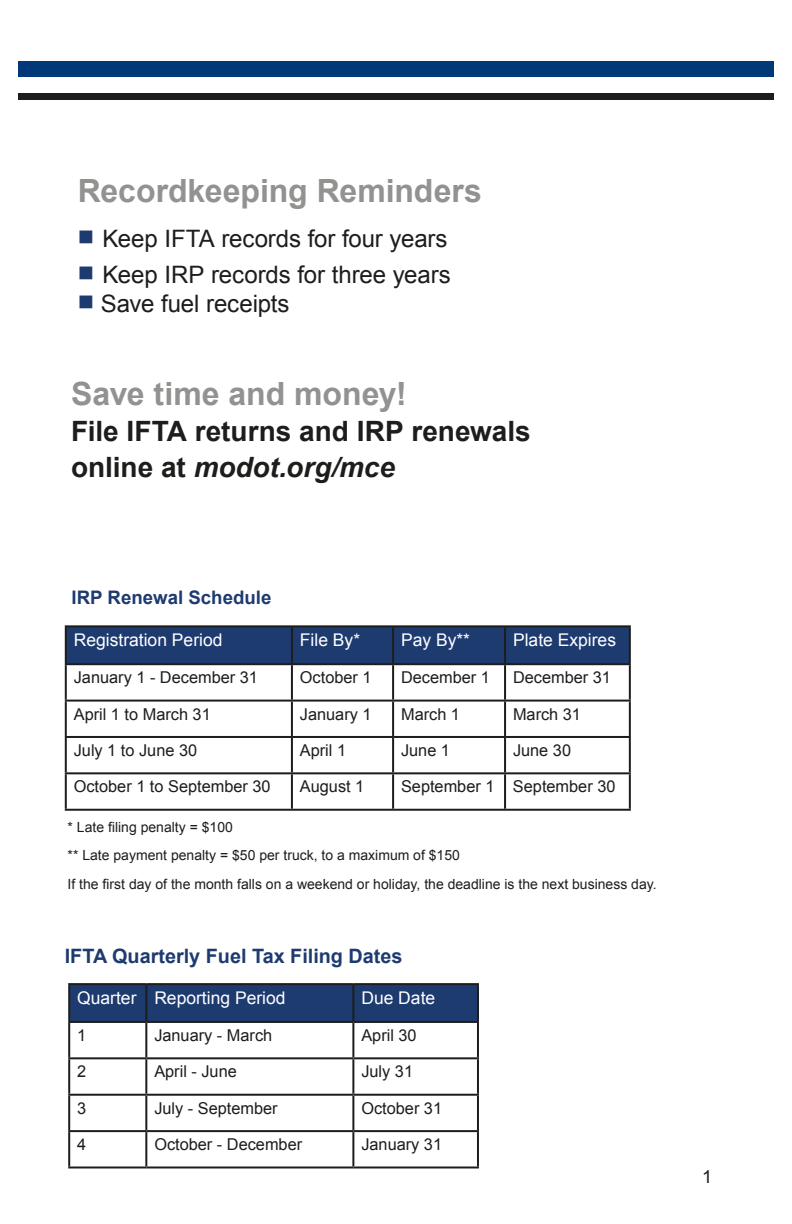
<style>
.page{position:relative;width:792px;height:1224px;background:#fff}
.page>*{position:absolute;margin:0;border:0;box-sizing:border-box;transform-origin:0 0}
.t1{font:700 32px "Arial";color:#929290}
.t2{font:700 28px/36px "Arial";color:#1d1d1b}
.t3{font:24px "Arial";letter-spacing:-.005em;color:#1d1d1b}
.t4{font:700 19.8px "Arial";color:#1e3b70}
.t5{font:700 18.6px "Arial";color:#1e3b70}
.t6{font:18px "Arial";color:#1d1d1b}
.t7{font:17.4px "Arial";color:#fff}
.t8{font:16.4px "Arial";color:#1d1d1b}
.t9{font:14px/28.8px "Arial";color:#1d1d1b}
.s1{color:#1e3b70}
.s2{font-style:italic}
</style>
<div class="page">
<div style="left:18px;top:85px;width:756px;height:15px;background:#1d1d1b"></div>
<div style="left:18px;top:78px;width:756px;height:14px;background:#fff"></div>
<div style="left:18px;top:62px;width:756px;height:15px;background:#013878"></div>
<div style="left:66px;top:626px;width:226px;height:38px;background:#1e3b70"></div>
<div style="left:292px;top:626px;width:101px;height:38px;background:#1e3b70"></div>
<div style="left:393px;top:626px;width:112px;height:38px;background:#1e3b70"></div>
<div style="left:505px;top:626px;width:125px;height:38px;background:#1e3b70"></div>
<hr style="left:65px;top:625px;width:227px;height:2px;background:#1d1d1b">
<hr style="left:65px;top:627px;width:2px;height:36px;background:#1d1d1b">
<hr style="left:292px;top:625px;width:101px;height:2px;background:#1d1d1b">
<hr style="left:291px;top:627px;width:2px;height:36px;background:#1d1d1b">
<hr style="left:393px;top:625px;width:112px;height:2px;background:#1d1d1b">
<hr style="left:392px;top:627px;width:2px;height:36px;background:#1d1d1b">
<hr style="left:505px;top:625px;width:126px;height:2px;background:#1d1d1b">
<hr style="left:504px;top:627px;width:2px;height:36px;background:#1d1d1b">
<hr style="left:629px;top:627px;width:2px;height:36px;background:#1d1d1b">
<hr style="left:65px;top:663px;width:227px;height:2px;background:#1d1d1b">
<hr style="left:65px;top:665px;width:2px;height:35px;background:#1d1d1b">
<hr style="left:292px;top:663px;width:101px;height:2px;background:#1d1d1b">
<hr style="left:291px;top:665px;width:2px;height:35px;background:#1d1d1b">
<hr style="left:393px;top:663px;width:112px;height:2px;background:#1d1d1b">
<hr style="left:392px;top:665px;width:2px;height:35px;background:#1d1d1b">
<hr style="left:505px;top:663px;width:126px;height:2px;background:#1d1d1b">
<hr style="left:504px;top:665px;width:2px;height:35px;background:#1d1d1b">
<hr style="left:629px;top:665px;width:2px;height:35px;background:#1d1d1b">
<hr style="left:65px;top:700px;width:227px;height:2px;background:#1d1d1b">
<hr style="left:65px;top:702px;width:2px;height:34px;background:#1d1d1b">
<hr style="left:292px;top:700px;width:101px;height:2px;background:#1d1d1b">
<hr style="left:291px;top:702px;width:2px;height:34px;background:#1d1d1b">
<hr style="left:393px;top:700px;width:112px;height:2px;background:#1d1d1b">
<hr style="left:392px;top:702px;width:2px;height:34px;background:#1d1d1b">
<hr style="left:505px;top:700px;width:126px;height:2px;background:#1d1d1b">
<hr style="left:504px;top:702px;width:2px;height:34px;background:#1d1d1b">
<hr style="left:629px;top:702px;width:2px;height:34px;background:#1d1d1b">
<hr style="left:65px;top:736px;width:227px;height:2px;background:#1d1d1b">
<hr style="left:65px;top:738px;width:2px;height:34px;background:#1d1d1b">
<hr style="left:292px;top:736px;width:101px;height:2px;background:#1d1d1b">
<hr style="left:291px;top:738px;width:2px;height:34px;background:#1d1d1b">
<hr style="left:393px;top:736px;width:112px;height:2px;background:#1d1d1b">
<hr style="left:392px;top:738px;width:2px;height:34px;background:#1d1d1b">
<hr style="left:505px;top:736px;width:126px;height:2px;background:#1d1d1b">
<hr style="left:504px;top:738px;width:2px;height:34px;background:#1d1d1b">
<hr style="left:629px;top:738px;width:2px;height:34px;background:#1d1d1b">
<hr style="left:65px;top:772px;width:227px;height:2px;background:#1d1d1b">
<hr style="left:65px;top:774px;width:2px;height:35px;background:#1d1d1b">
<hr style="left:292px;top:772px;width:101px;height:2px;background:#1d1d1b">
<hr style="left:291px;top:774px;width:2px;height:35px;background:#1d1d1b">
<hr style="left:393px;top:772px;width:112px;height:2px;background:#1d1d1b">
<hr style="left:392px;top:774px;width:2px;height:35px;background:#1d1d1b">
<hr style="left:505px;top:772px;width:126px;height:2px;background:#1d1d1b">
<hr style="left:504px;top:774px;width:2px;height:35px;background:#1d1d1b">
<hr style="left:629px;top:774px;width:2px;height:35px;background:#1d1d1b">
<hr style="left:65px;top:809px;width:227px;height:2px;background:#1d1d1b">
<hr style="left:292px;top:809px;width:101px;height:2px;background:#1d1d1b">
<hr style="left:393px;top:809px;width:112px;height:2px;background:#1d1d1b">
<hr style="left:505px;top:809px;width:126px;height:2px;background:#1d1d1b">
<div style="left:69px;top:984px;width:77px;height:38px;background:#1e3b70"></div>
<div style="left:146px;top:984px;width:207px;height:38px;background:#1e3b70"></div>
<div style="left:353px;top:984px;width:125px;height:38px;background:#1e3b70"></div>
<hr style="left:68px;top:983px;width:78px;height:2px;background:#1d1d1b">
<hr style="left:68px;top:985px;width:2px;height:36px;background:#1d1d1b">
<hr style="left:146px;top:983px;width:207px;height:2px;background:#1d1d1b">
<hr style="left:145px;top:985px;width:2px;height:36px;background:#1d1d1b">
<hr style="left:353px;top:983px;width:126px;height:2px;background:#1d1d1b">
<hr style="left:352px;top:985px;width:2px;height:36px;background:#1d1d1b">
<hr style="left:477px;top:985px;width:2px;height:36px;background:#1d1d1b">
<hr style="left:68px;top:1021px;width:78px;height:2px;background:#1d1d1b">
<hr style="left:68px;top:1023px;width:2px;height:34px;background:#1d1d1b">
<hr style="left:146px;top:1021px;width:207px;height:2px;background:#1d1d1b">
<hr style="left:145px;top:1023px;width:2px;height:34px;background:#1d1d1b">
<hr style="left:353px;top:1021px;width:126px;height:2px;background:#1d1d1b">
<hr style="left:352px;top:1023px;width:2px;height:34px;background:#1d1d1b">
<hr style="left:477px;top:1023px;width:2px;height:34px;background:#1d1d1b">
<hr style="left:68px;top:1057px;width:78px;height:2px;background:#1d1d1b">
<hr style="left:68px;top:1059px;width:2px;height:35px;background:#1d1d1b">
<hr style="left:146px;top:1057px;width:207px;height:2px;background:#1d1d1b">
<hr style="left:145px;top:1059px;width:2px;height:35px;background:#1d1d1b">
<hr style="left:353px;top:1057px;width:126px;height:2px;background:#1d1d1b">
<hr style="left:352px;top:1059px;width:2px;height:35px;background:#1d1d1b">
<hr style="left:477px;top:1059px;width:2px;height:35px;background:#1d1d1b">
<hr style="left:68px;top:1094px;width:78px;height:2px;background:#1d1d1b">
<hr style="left:68px;top:1096px;width:2px;height:34px;background:#1d1d1b">
<hr style="left:146px;top:1094px;width:207px;height:2px;background:#1d1d1b">
<hr style="left:145px;top:1096px;width:2px;height:34px;background:#1d1d1b">
<hr style="left:353px;top:1094px;width:126px;height:2px;background:#1d1d1b">
<hr style="left:352px;top:1096px;width:2px;height:34px;background:#1d1d1b">
<hr style="left:477px;top:1096px;width:2px;height:34px;background:#1d1d1b">
<hr style="left:68px;top:1130px;width:78px;height:2px;background:#1d1d1b">
<hr style="left:68px;top:1132px;width:2px;height:34px;background:#1d1d1b">
<hr style="left:146px;top:1130px;width:207px;height:2px;background:#1d1d1b">
<hr style="left:145px;top:1132px;width:2px;height:34px;background:#1d1d1b">
<hr style="left:353px;top:1130px;width:126px;height:2px;background:#1d1d1b">
<hr style="left:352px;top:1132px;width:2px;height:34px;background:#1d1d1b">
<hr style="left:477px;top:1132px;width:2px;height:34px;background:#1d1d1b">
<hr style="left:68px;top:1166px;width:78px;height:2px;background:#1d1d1b">
<hr style="left:146px;top:1166px;width:207px;height:2px;background:#1d1d1b">
<hr style="left:353px;top:1166px;width:126px;height:2px;background:#1d1d1b">
<h2 class="t1" style="left:78px;top:170px;width:406px">Recordkeeping Reminders</h2>
<p class="t3" style="left:78px;top:223px;width:371px"><span class="s1">■</span> Keep IFTA records for four years</p>
<p class="t3" style="left:78px;top:259px;width:375px"><span class="s1">■</span> Keep IRP records for three years</p>
<p class="t3" style="left:78px;top:288px;width:213px"><span class="s1">■</span> Save fuel receipts</p>
<h2 class="t1" style="left:71px;top:372px;width:337px">Save time and money!</h2>
<h3 class="t2" style="left:71px;top:414px;width:461px">File IFTA returns and IRP renewals online at <span class="s2">modot.org/mce</span></h3>
<p class="t5" style="left:72px;top:586px;width:201px">IRP Renewal Schedule</p>
<p class="t7" style="left:74px;top:629px;width:150px">Registration Period</p>
<p class="t7" style="left:300px;top:629px;width:62px">File By*</p>
<p class="t7" style="left:401px;top:629px;width:71px">Pay By**</p>
<p class="t7" style="left:513px;top:629px;width:105px">Plate Expires</p>
<p class="t8" style="left:74px;top:667px;width:186px">January 1 - December 31</p>
<p class="t8" style="left:300px;top:667px;width:73px">October 1</p>
<p class="t8" style="left:401px;top:667px;width:90px">December 1</p>
<p class="t8" style="left:513px;top:667px;width:99px">December 31</p>
<p class="t8" style="left:74px;top:703px;width:138px">April 1 to March 31</p>
<p class="t8" style="left:300px;top:703px;width:73px">January 1</p>
<p class="t8" style="left:401px;top:703px;width:60px">March 1</p>
<p class="t8" style="left:513px;top:703px;width:70px">March 31</p>
<p class="t8" style="left:74px;top:740px;width:125px">July 1 to June 30</p>
<p class="t8" style="left:300px;top:740px;width:48px">April 1</p>
<p class="t8" style="left:401px;top:740px;width:51px">June 1</p>
<p class="t8" style="left:513px;top:740px;width:60px">June 30</p>
<p class="t8" style="left:74px;top:776px;width:198px">October 1 to September 30</p>
<p class="t8" style="left:300px;top:776px;width:66px">August 1</p>
<p class="t8" style="left:401px;top:776px;width:95px">September 1</p>
<p class="t8" style="left:513px;top:776px;width:104px">September 30</p>
<p class="t9" style="left:68px;top:812px;width:591px">* Late filing penalty = $100<br>** Late payment penalty = $50 per truck, to a maximum of $150<br>If the first day of the month falls on a weekend or holiday, the deadline is the next business day.</p>
<h5 class="t4" style="left:65px;top:943px;width:339px">IFTA Quarterly Fuel Tax Filing Dates</h5>
<p class="t7" style="left:77px;top:986px;width:61px">Quarter</p>
<p class="t7" style="left:154px;top:986px;width:133px">Reporting Period</p>
<p class="t7" style="left:361px;top:986px;width:75px">Due Date</p>
<p class="t8" style="left:77px;top:1025px;width:11px">1</p>
<p class="t8" style="left:154px;top:1025px;width:119px">January - March</p>
<p class="t8" style="left:361px;top:1025px;width:57px">April 30</p>
<p class="t8" style="left:77px;top:1061px;width:11px">2</p>
<p class="t8" style="left:154px;top:1061px;width:84px">April - June</p>
<p class="t8" style="left:361px;top:1061px;width:53px">July 31</p>
<p class="t8" style="left:77px;top:1097px;width:11px">3</p>
<p class="t8" style="left:154px;top:1097px;width:125px">July - September</p>
<p class="t8" style="left:361px;top:1097px;width:82px">October 31</p>
<p class="t8" style="left:77px;top:1134px;width:11px">4</p>
<p class="t8" style="left:154px;top:1134px;width:149px">October - December</p>
<p class="t8" style="left:361px;top:1134px;width:82px">January 31</p>
<p class="t6" style="left:702px;top:1165px;width:12px">1</p>
</div>
